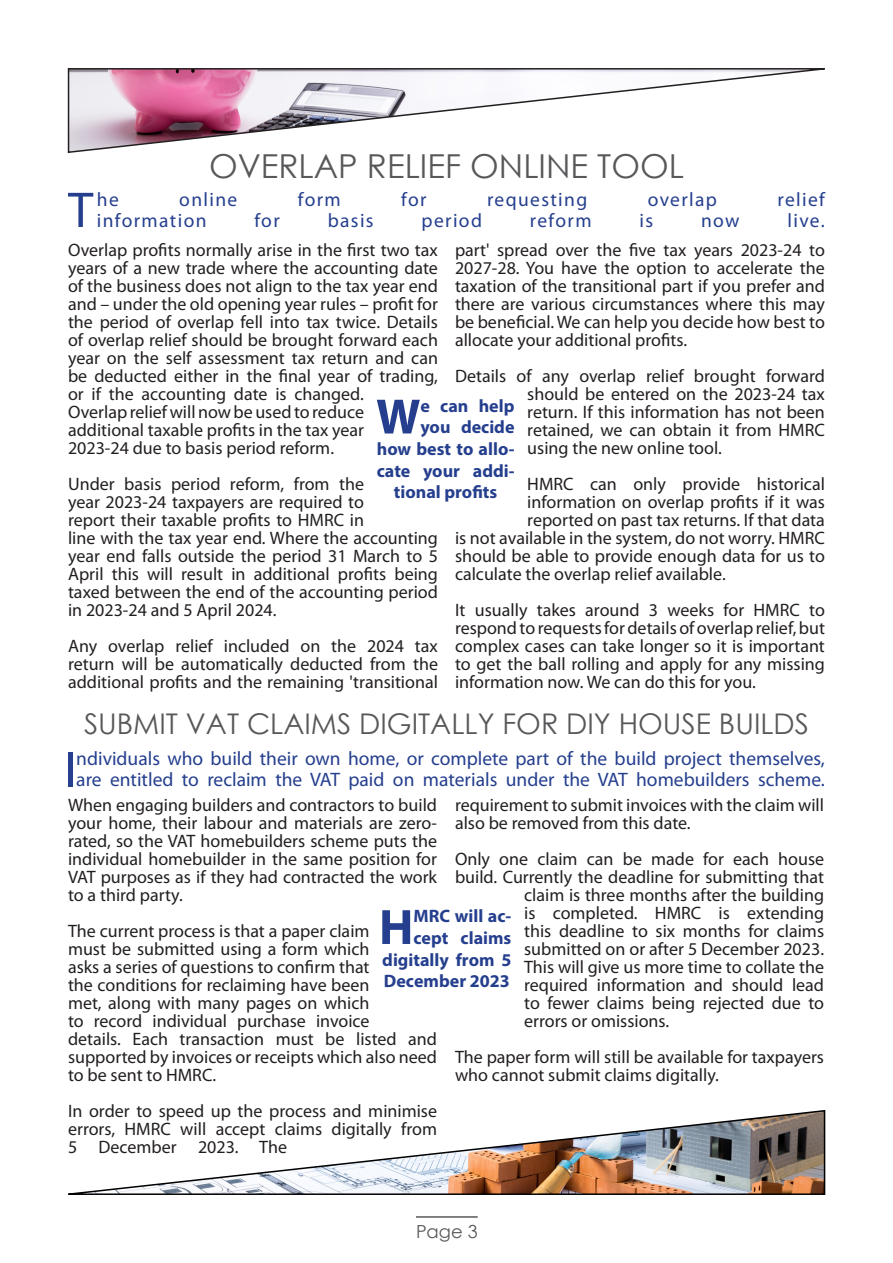
<style>
.page{position:relative;width:893px;height:1263px;background:#fff}
.page>*{position:absolute;margin:0;border:0;box-sizing:border-box;transform-origin:0 0}
.t1{font:50.7px "Myriad Pro";color:#253f8e}
.t2{font:700 50.1px "Myriad Pro";color:#253f8e}
.t3{font:33px "Century Gothic";color:#57585a}
.t4{font:28.5px "Century Gothic";color:#57585a}
.t5{font:19.5px/21px "Myriad Pro";color:#253f8e}
.t6{font:19.5px "Myriad Pro";letter-spacing:.07em;color:#253f8e}
.t7{font:18px/18px "Myriad Pro";color:#231f20;text-align:justify}
.t8{font:700 18px/21.6px "Myriad Pro";color:#253f8e;text-align:right}
.t9{font:18px "Century Gothic";color:#57585a}
</style>
<div class="page">
<hr style="left:416px;top:1216px;width:62px;height:2px;background:#57585a">
<svg style="left:67px;top:68px;width:758px;height:85px"></svg>
<img style="left:68px;top:1110px;width:758px;height:85px">
<p class="t3" style="left:209px;top:143px;width:476px">OVERLAP RELIEF ONLINE TOOL</p>
<p class="t1" style="left:68px;top:179px;width:27px">T</p>
<p class="t5" style="left:97px;top:189px;width:23px">he</p>
<p class="t5" style="left:179px;top:189px;width:60px">online</p>
<p class="t5" style="left:298px;top:189px;width:44px">form</p>
<p class="t5" style="left:401px;top:189px;width:27px">for</p>
<p class="t6" style="left:487px;top:187px;width:102px">requesting</p>
<p class="t6" style="left:648px;top:187px;width:71px">overlap</p>
<p class="t5" style="left:777px;top:189px;width:49px">relief</p>
<p class="t6" style="left:97px;top:208px;width:111px">information</p>
<p class="t5" style="left:254px;top:210px;width:27px">for</p>
<p class="t5" style="left:328px;top:210px;width:47px">basis</p>
<p class="t5" style="left:422px;top:210px;width:62px">period</p>
<p class="t5" style="left:530px;top:210px;width:63px">reform</p>
<p class="t5" style="left:639px;top:210px;width:15px">is</p>
<p class="t5" style="left:701px;top:210px;width:40px">now</p>
<p class="t5" style="left:787px;top:210px;width:39px">live.</p>
<p class="t7" style="left:68px;top:241px;width:371px;text-align:left">Overlap profits normally arise in the first two tax years of a new trade where the accounting date of the business does not align to the tax year end and – under the old opening year rules – profit for the period of overlap fell into tax twice. Details of overlap relief should be brought forward each year on the self assessment tax return and can be deducted either in the final year of trading, or if the accounting date is changed.<br>Overlap relief will now be used to reduce additional taxable profits in the tax year<br>2023-24 due to basis period reform.</p>
<p class="t7" style="left:68px;top:475px;width:371px;text-align:left">Under basis period reform, from the<br>year 2023-24 taxpayers are required to<br>report their taxable profits to HMRC in<br>line with the tax year end. Where the accounting year end falls outside the period 31 March to 5<br>April this will result in additional profits being taxed between the end of the accounting period in 2023-24 and 5 April 2024.</p>
<p class="t7" style="left:68px;top:637px;width:371px">Any overlap relief included on the 2024 tax return will be automatically deducted from the additional profits and the remaining 'transitional</p>
<p class="t7" style="left:455px;top:241px;width:371px">part' spread over the five tax years 2023-24 to 2027-28. You have the option to accelerate the taxation of the transitional part if you prefer and there are various circumstances where this may be beneficial. We can help you decide how best to allocate your additional profits.</p>
<p class="t7" style="left:527px;top:367px;width:299px;text-indent:-72px">Details of any overlap relief brought forward should be entered on the 2023-24 tax return. If this information has not been retained, we can obtain it from HMRC using the new online tool.</p>
<p class="t7" style="left:527px;top:475px;width:299px">HMRC can only provide historical</p>
<p class="t7" style="left:527px;top:493px;width:299px">information on overlap profits if it was</p>
<p class="t7" style="left:527px;top:511px;width:299px">reported on past tax returns. If that data</p>
<p class="t7" style="left:455px;top:529px;width:371px">is not available in the system, do not worry. HMRC</p>
<p class="t7" style="left:455px;top:547px;width:371px">should be able to provide enough data for us to</p>
<p class="t7" style="left:455px;top:565px;width:272px">calculate the overlap relief available.</p>
<p class="t7" style="left:455px;top:601px;width:371px">It usually takes around 3 weeks for HMRC to respond to requests for details of overlap relief, but complex cases can take longer so it is important to get the ball rolling and apply for any missing information now. We can do this for you.</p>
<p class="t2" style="left:376px;top:384px;width:46px">W</p>
<p class="t8" style="left:420px;top:394px;width:96px">e can help</p>
<p class="t8" style="left:420px;top:416px;width:96px">you decide</p>
<p class="t8" style="left:377px;top:438px;width:139px">how best to allo-</p>
<p class="t8" style="left:377px;top:459px;width:139px">cate your addi-</p>
<p class="t8" style="left:394px;top:481px;width:105px">tional profits</p>
<p class="t4" style="left:84px;top:703px;width:726px">SUBMIT VAT CLAIMS DIGITALLY FOR DIY HOUSE BUILDS</p>
<p class="t1" style="left:64px;top:738px;width:14px">I</p>
<p class="t5" style="left:76px;top:748px;width:750px">ndividuals who build their own home, or complete part of the build project themselves, are entitled to reclaim the VAT paid on materials under the VAT homebuilders scheme.</p>
<p class="t7" style="left:68px;top:795px;width:371px">When engaging builders and contractors to build your home, their labour and materials are zero&shy;rated, so the VAT homebuilders scheme puts the individual homebuilder in the same position for VAT purposes as if they had contracted the work to a third party.</p>
<p class="t7" style="left:68px;top:921px;width:371px;text-align:left">The current process is that a paper claim<br>must be submitted using a form which<br>asks a series of questions to confirm that<br>the conditions for reclaiming have been<br>met, along with many pages on which<br>to record individual purchase invoice<br>details. Each transaction must be listed and supported by invoices or receipts which also need to be sent to HMRC.</p>
<p class="t7" style="left:68px;top:1101px;width:371px">In order to speed up the process and minimise errors, HMRC will accept claims digitally from 5 December 2023. The</p>
<p class="t7" style="left:455px;top:795px;width:371px">requirement to submit invoices with the claim will also be removed from this date.</p>
<p class="t7" style="left:455px;top:849px;width:371px">Only one claim can be made for each house</p>
<p class="t7" style="left:455px;top:867px;width:371px">build. Currently the deadline for submitting that</p>
<p class="t7" style="left:524px;top:885px;width:301px">claim is three months after the building</p>
<p class="t7" style="left:524px;top:903px;width:301px">is completed. HMRC is extending</p>
<p class="t7" style="left:524px;top:921px;width:301px">this deadline to six months for claims</p>
<p class="t7" style="left:524px;top:939px;width:301px">submitted on or after 5 December 2023.</p>
<p class="t7" style="left:524px;top:957px;width:301px">This will give us more time to collate the</p>
<p class="t7" style="left:524px;top:975px;width:301px">required information and should lead</p>
<p class="t7" style="left:524px;top:993px;width:301px">to fewer claims being rejected due to</p>
<p class="t7" style="left:524px;top:1011px;width:147px">errors or omissions.</p>
<p class="t7" style="left:455px;top:1047px;width:371px">The paper form will still be available for taxpayers who cannot submit claims digitally.</p>
<p class="t8" style="left:382px;top:905px;width:131px">MRC will ac&shy;cept claims digitally from 5<br>December 2023</p>
<p class="t2" style="left:379px;top:894px;width:36px">H</p>
<p class="t9" style="left:416px;top:1218px;width:63px">Page 3</p>
</div>
